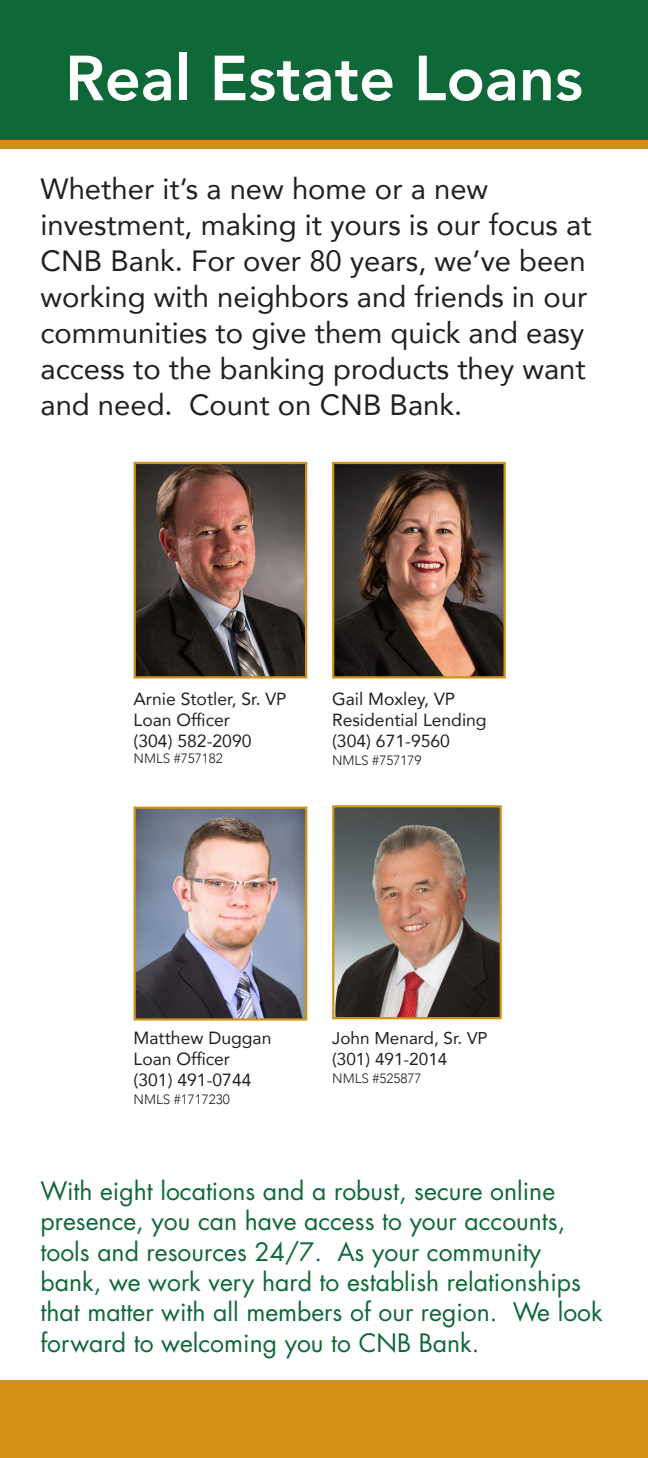
<style>
.page{position:relative;width:648px;height:1458px;background:#fff}
.page>*{position:absolute;margin:0;border:0;box-sizing:border-box;transform-origin:0 0}
.t1{font:800 63px "Avenir";color:#fff}
.t2{font:29.25px/36px "Avenir";color:#231f20}
.t3{font:24.75px/30.4px "Futura Std";color:#0f6838}
.t4{font:17.55px "Avenir";color:#231f20}
.t5{font:17.1px "Avenir";color:#231f20}
.t6{font:300 13.5px "Avenir";color:#231f20}
</style>
<div class="page">
<div style="left:0;top:89px;width:648px;height:60px;background:#d09114"></div>
<div style="left:0;top:0;width:648px;height:140px;background:#0f6838"></div>
<div style="left:0;top:1380px;width:648px;height:78px;background:#d09114"></div>
<img style="left:335px;top:465px;width:168px;height:211px">
<div style="left:332px;top:462px;width:174px;height:217px;border:2px solid #d09114"></div>
<img style="left:137px;top:465px;width:167px;height:211px">
<div style="left:134px;top:462px;width:173px;height:217px;border:2px solid #d09114"></div>
<img style="left:137px;top:810px;width:167px;height:208px">
<div style="left:134px;top:807px;width:173px;height:214px;border:2px solid #d09114"></div>
<img style="left:335px;top:808px;width:164px;height:208px">
<div style="left:332px;top:805px;width:170px;height:214px;border:2px solid #d09114"></div>
<p class="t1" style="left:65px;top:29px;width:519px">Real Estate Loans</p>
<p class="t2" style="left:40px;top:170px;width:553px">Whether it’s a new home or a new investment, making it yours is our focus at CNB Bank. For over 80 years, we’ve been working with neighbors and friends in our communities to give them quick and easy access to the banking products they want and need. Count on CNB Bank.</p>
<p class="t4" style="left:134px;top:685px;width:155px">Arnie Stotler, Sr. VP</p>
<p class="t4" style="left:134px;top:706px;width:98px">Loan Officer</p>
<p class="t4" style="left:134px;top:727px;width:120px">(304) 582-2090</p>
<p class="t6" style="left:134px;top:750px;width:91px">NMLS #757182</p>
<p class="t4" style="left:332px;top:685px;width:125px">Gail Moxley, VP</p>
<p class="t4" style="left:332px;top:706px;width:156px">Residential Lending</p>
<p class="t4" style="left:332px;top:727px;width:120px">(304) 671-9560</p>
<p class="t6" style="left:332px;top:752px;width:91px">NMLS #757179</p>
<p class="t4" style="left:134px;top:1024px;width:139px">Matthew Duggan</p>
<p class="t4" style="left:134px;top:1045px;width:98px">Loan Officer</p>
<p class="t4" style="left:134px;top:1066px;width:120px">(301) 491-0744</p>
<p class="t6" style="left:134px;top:1092px;width:98px">NMLS #1717230</p>
<p class="t5" style="left:332px;top:1024px;width:157px">John Menard, Sr. VP</p>
<p class="t5" style="left:332px;top:1045px;width:117px">(301) 491-2014</p>
<p class="t6" style="left:332px;top:1070px;width:91px">NMLS #525877</p>
<p class="t3" style="left:40px;top:1176px;width:564px">With eight locations and a robust, secure online presence, you can have access to your accounts, tools and resources 24/7. As your community bank, we work very hard to establish relationships that matter with all members of our region. We look forward to welcoming you to CNB Bank.</p>
</div>
